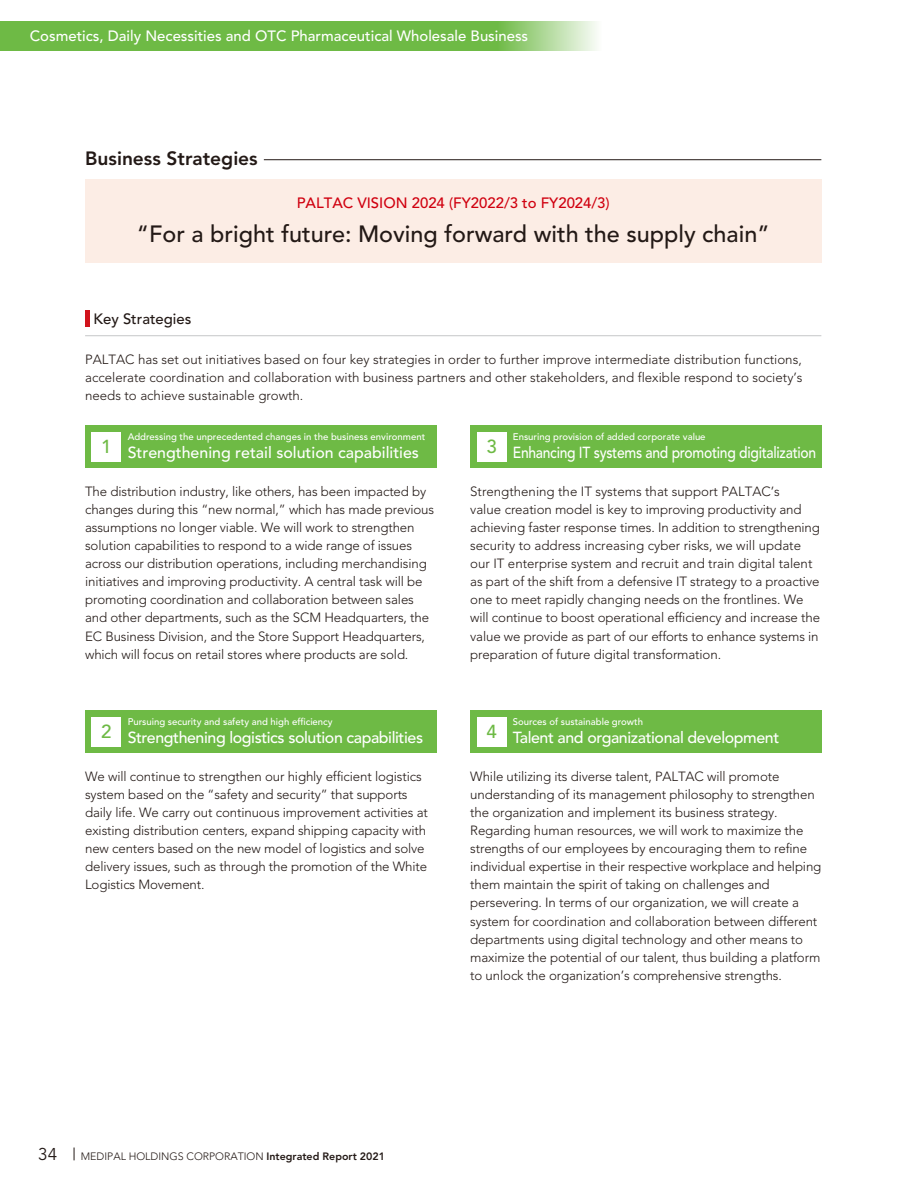
<style>
.page{position:relative;width:915px;height:1191px;background:#fff}
.page>*{position:absolute;margin:0;border:0;box-sizing:border-box;transform-origin:0 0}
.t1{font:500 23.4px "Avenir LT Std";color:#231916}
.t2{font:800 19.2px "Avenir LT Std";color:#231916}
.t3{font:500 18.75px "Avenir LT Std";color:#6eba45}
.t4{font:16.95px "Avenir LT Std";color:#231916}
.t5{font:500 15.9px "Avenir LT Std";letter-spacing:-.02em;color:#fff}
.t6{font:500 15.9px "Avenir LT Std";letter-spacing:-.02em;color:#fff;scale:.87 1}
.t7{font:500 15.9px "Avenir LT Std";color:#fff}
.t8{font:500 14.85px "Avenir LT Std";color:#fff}
.t9{font:500 14.85px "Avenir LT Std";color:#d0000f}
.t10{font:500 14.85px "Avenir LT Std";color:#231916}
.t11{font:300 13.35px/18px "Avenir LT Std";letter-spacing:-.01em;color:#231916}
.t12{font:300 10.65px "Avenir LT Std";color:#231916}
.t13{font:500 9.6px "Avenir LT Std";color:#fff}
.s1{font-weight:800}
</style>
<div class="page">
<div style="left:85px;top:179px;width:736px;height:83px;background:#fcede5"></div>
<hr style="left:264px;top:159px;width:557px;height:1px;background:#231916">
<svg style="left:0;top:21px;width:597px;height:30px;background:#79bf53"></svg>
<div style="left:85px;top:425px;width:351px;height:43px;background:#6eba45"></div>
<div style="left:470px;top:425px;width:351px;height:43px;background:#6eba45"></div>
<div style="left:85px;top:710px;width:351px;height:43px;background:#6eba45"></div>
<div style="left:470px;top:710px;width:351px;height:43px;background:#6eba45"></div>
<div style="left:91px;top:432px;width:30px;height:29px;background:#fff"></div>
<div style="left:476px;top:432px;width:30px;height:29px;background:#fff"></div>
<div style="left:91px;top:716px;width:30px;height:30px;background:#fff"></div>
<div style="left:476px;top:716px;width:30px;height:30px;background:#fff"></div>
<hr style="left:85px;top:335px;width:736px;height:1px;background:#c9cacb">
<hr style="left:85px;top:310px;width:4px;height:17px;background:#d1131c">
<svg style="left:74px;top:1147px;width:1px;height:13px"></svg>
<p class="t8" style="left:30px;top:27px;width:500px">Cosmetics, Daily Necessities and OTC Pharmaceutical Wholesale Business</p>
<h2 class="t2" style="left:85px;top:147px;width:174px">Business Strategies</h2>
<p class="t9" style="left:296px;top:194px;width:314px">PALTAC VISION 2024 (FY2022/3 to FY2024/3)</p>
<h1 class="t1" style="left:137px;top:220px;width:633px">“For a bright future: Moving forward with the supply chain”</h1>
<p class="t10" style="left:93px;top:310px;width:99px">Key Strategies</p>
<p class="t11" style="left:85px;top:350px;width:718px;text-align:justify">PALTAC has set out initiatives based on four key strategies in order to further improve intermediate distribution functions, accelerate coordination and collaboration with business partners and other stakeholders, and flexible respond to society’s needs to achieve sustainable growth.</p>
<p class="t13" style="left:128px;top:431px;width:299px">Addressing the unprecedented changes in the business environment</p>
<p class="t7" style="left:128px;top:443px;width:293px">Strengthening retail solution capabilities</p>
<h3 class="t3" style="left:101px;top:435px;width:12px">1</h3>
<h3 class="t3" style="left:486px;top:435px;width:12px">3</h3>
<p class="t13" style="left:512px;top:431px;width:194px">Ensuring provision of added corporate value</p>
<p class="t6" style="left:512px;top:443px;width:350px">Enhancing IT systems and promoting digitalization</p>
<p class="t11" style="left:85px;top:482px;width:350px">The distribution industry, like others, has been impacted by changes during this “new normal,” which has made previous assumptions no longer viable. We will work to strengthen solution capabilities to respond to a wide range of issues across our distribution operations, including merchandising initiatives and improving productivity. A central task will be promoting coordination and collaboration between sales and other departments, such as the SCM Headquarters, the EC Business Division, and the Store Support Headquarters, which will focus on retail stores where products are sold.</p>
<p class="t11" style="left:470px;top:482px;width:351px">Strengthening the IT systems that support PALTAC’s<br>value creation model is key to improving productivity and achieving faster response times. In addition to strengthening security to address increasing cyber risks, we will update our IT enterprise system and recruit and train digital talent as part of the shift from a defensive IT strategy to a proactive one to meet rapidly changing needs on the frontlines. We will continue to boost operational efficiency and increase the value we provide as part of our efforts to enhance systems in preparation of future digital transformation.</p>
<p class="t13" style="left:128px;top:716px;width:206px">Pursuing security and safety and high efficiency</p>
<p class="t5" style="left:128px;top:728px;width:297px">Strengthening logistics solution capabilities</p>
<h3 class="t3" style="left:101px;top:720px;width:12px">2</h3>
<h3 class="t3" style="left:486px;top:720px;width:12px">4</h3>
<p class="t13" style="left:512px;top:716px;width:132px">Sources of sustainable growth</p>
<p class="t5" style="left:512px;top:728px;width:268px">Talent and organizational development</p>
<p class="t11" style="left:85px;top:767px;width:344px">We will continue to strengthen our highly efficient logistics system based on the “safety and security” that supports daily life. We carry out continuous improvement activities at existing distribution centers, expand shipping capacity with new centers based on the new model of logistics and solve delivery issues, such as through the promotion of the White Logistics Movement.</p>
<p class="t11" style="left:470px;top:767px;width:352px">While utilizing its diverse talent, PALTAC will promote understanding of its management philosophy to strengthen the organization and implement its business strategy.<br>Regarding human resources, we will work to maximize the strengths of our employees by encouraging them to refine individual expertise in their respective workplace and helping them maintain the spirit of taking on challenges and persevering. In terms of our organization, we will create a system for coordination and collaboration between different departments using digital technology and other means to maximize the potential of our talent, thus building a platform to unlock the organization’s comprehensive strengths.</p>
<p class="t4" style="left:38px;top:1144px;width:20px">34</p>
<p class="t12" style="left:81px;top:1150px;width:306px">MEDIPAL HOLDINGS CORPORATION <span class="s1">Integrated Report 2021</span></p>
</div>
